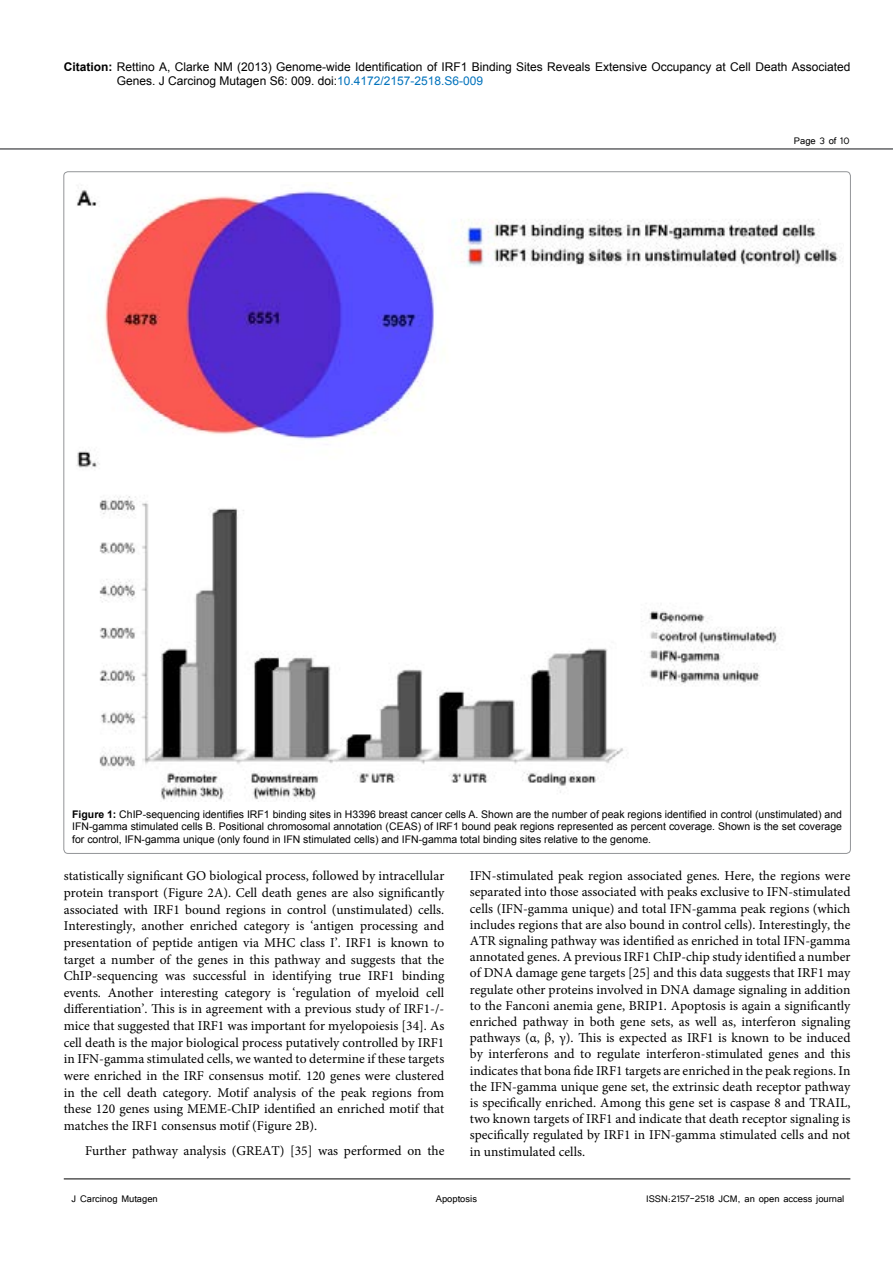
<style>
.page{position:relative;width:893px;height:1263px;background:#fff}
.page>*{position:absolute;margin:0;border:0;box-sizing:border-box;transform-origin:0 0}
.t1{font:13.5px/16.2px "Minion Pro";color:#000;text-align:justify}
.t2{font:12px/14.4px "Arial";color:#000}
.t3{font:12px "Tunga";color:#000}
.t4{font:10.5px/12.6px "Arial";color:#000;text-align:justify}
.s1{font-weight:700}
.s2{color:#0072bc}
</style>
<div class="page">
<hr style="left:0;top:148px;width:893px;height:2px;background:#636466">
<hr style="left:64px;top:1179px;width:786px;height:1px;background:#000">
<img style="left:76px;top:182px;width:767px;height:619px">
<p class="t2" style="left:117px;top:60px;width:735px;text-indent:-53px"><span class="s1">Citation:</span> Rettino A, Clarke NM (2013) Genome-wide Identification of IRF1 Binding Sites Reveals Extensive Occupancy at Cell Death Associated<br>Genes. J Carcinog Mutagen S6: 009. doi:<span class="s2">10.4172/2157-2518.S6-009</span></p>
<p class="t3" style="left:794px;top:133px;width:57px">Page 3 of 10</p>
<p class="t4" style="left:72px;top:808px;width:771px"><span class="s1">Figure 1:</span> ChIP-sequencing identifies IRF1 binding sites in H3396 breast cancer cells A. Shown are the number of peak regions identified in control (unstimulated) and IFN-gamma stimulated cells B. Positional chromosomal annotation (CEAS) of IRF1 bound peak regions represented as percent coverage. Shown is the set coverage for control, IFN-gamma unique (only found in IFN stimulated cells) and IFN-gamma total binding sites relative to the genome.</p>
<p class="t1" style="left:64px;top:868px;width:382px;line-height:16.6px">statistically significant GO biological process, followed by intracellular protein transport (Figure 2A). Cell death genes are also significantly associated with IRF1 bound regions in control (unstimulated) cells.<br>Interestingly, another enriched category is ‘antigen processing and presentation of peptide antigen via MHC class I’. IRF1 is known to target a number of the genes in this pathway and suggests that the ChIP-sequencing was successful in identifying true IRF1 binding events. Another interesting category is ‘regulation of myeloid cell differentiation’. This is in agreement with a previous study of IRF1-/- mice that suggested that IRF1 was important for myelopoiesis [34]. As cell death is the major biological process putatively controlled by IRF1 in IFN-gamma stimulated cells, we wanted to determine if these targets were enriched in the IRF consensus motif. 120 genes were clustered in the cell death category. Motif analysis of the peak regions from these 120 genes using MEME-ChIP identified an enriched motif that matches the IRF1 consensus motif (Figure 2B).</p>
<p class="t1" style="left:85px;top:1143px;width:361px">Further pathway analysis (GREAT) [35] was performed on the</p>
<p class="t1" style="left:470px;top:868px;width:382px">IFN-stimulated peak region associated genes. Here, the regions were separated into those associated with peaks exclusive to IFN-stimulated cells (IFN-gamma unique) and total IFN-gamma peak regions (which includes regions that are also bound in control cells). Interestingly, the ATR signaling pathway was identified as enriched in total IFN-gamma annotated genes. A previous IRF1 ChIP-chip study identified a number of DNA damage gene targets [25] and this data suggests that IRF1 may regulate other proteins involved in DNA damage signaling in addition to the Fanconi anemia gene, BRIP1. Apoptosis is again a significantly enriched pathway in both gene sets, as well as, interferon signaling pathways (α, β, γ). This is expected as IRF1 is known to be induced by interferons and to regulate interferon-stimulated genes and this indicates that bona fide IRF1 targets are enriched in the peak regions. In the IFN-gamma unique gene set, the extrinsic death receptor pathway is specifically enriched. Among this gene set is caspase 8 and TRAIL, two known targets of IRF1 and indicate that death receptor signaling is specifically regulated by IRF1 in IFN-gamma stimulated cells and not in unstimulated cells.</p>
<p class="t3" style="left:72px;top:1190px;width:88px">J Carcinog Mutagen</p>
<p class="t3" style="left:646px;top:1190px;width:200px">ISSN:2157-2518 JCM, an open access journal</p>
<p class="t3" style="left:436px;top:1190px;width:43px">Apoptosis</p>
</div>
